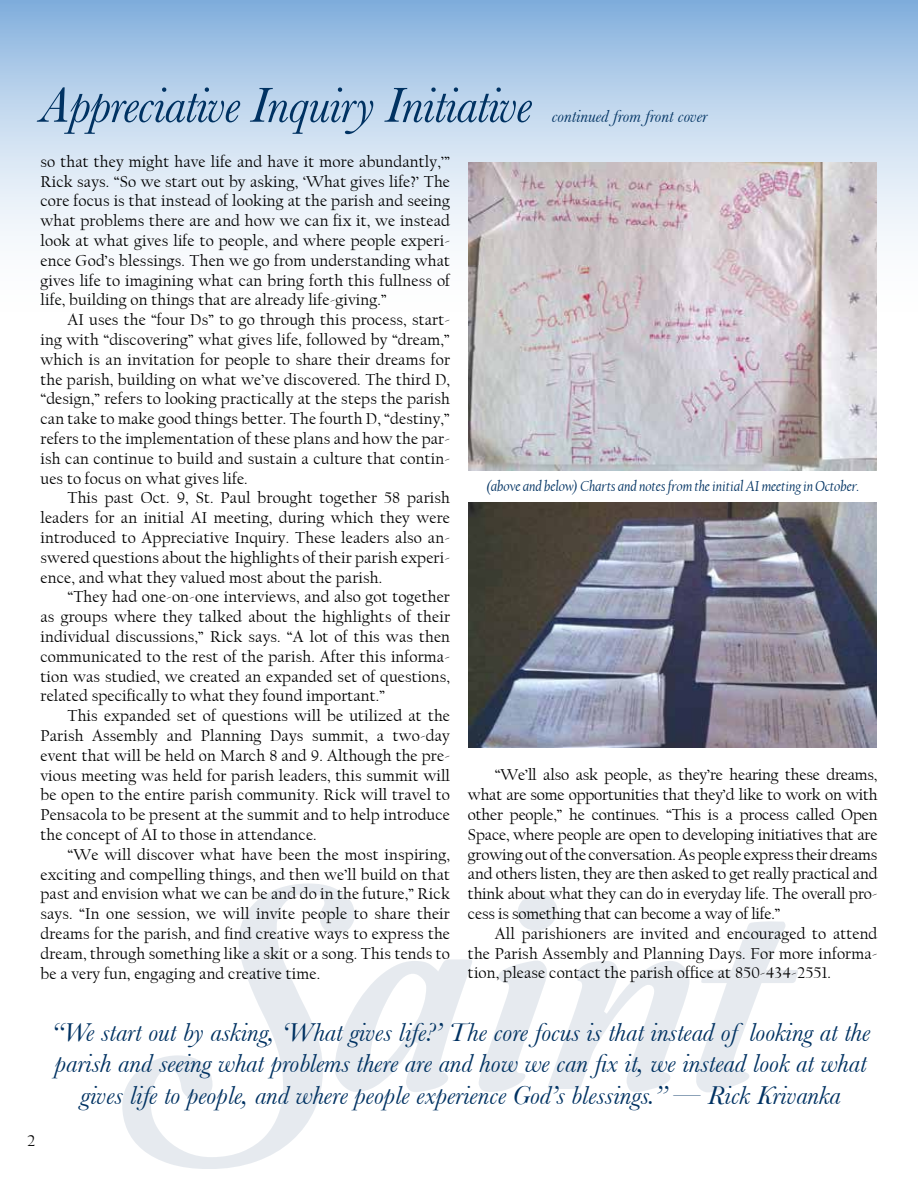
<style>
.page{position:relative;width:918px;height:1188px;background:#fff}
.page>*{position:absolute;margin:0;border:0;box-sizing:border-box;transform-origin:0 0}
.t1{font:300px "Amperzand";color:#003262}
.t2{font:italic 51px "Baskerville";letter-spacing:-.02em;color:#003262}
.t3{font:italic 27px/31.5px "Baskerville";color:#003262;text-align:center}
.t4{font:italic 18px "Baskerville";color:#003262}
.t5{font:16.5px/19.8px "Californian FB";letter-spacing:.01em;color:#000;text-align:justify}
.t6{font:italic 15px "Californian FB";letter-spacing:-.01em;color:#003262}
</style>
<div class="page">
<svg style="left:0;top:0;width:918px;height:240px;background:#bcd4ec"></svg>
<img style="left:468px;top:162px;width:409px;height:308px">
<img style="left:468px;top:503px;width:409px;height:245px">
<h2 class="t2" style="left:40px;top:75px;width:493px">Appreciative Inquiry Initiative</h2>
<p class="t4" style="left:552px;top:105px;width:157px">continued from front cover</p>
<p class="t5" style="left:40px;top:152px;width:411px">so that they might have life and have it more abundantly,’” Rick says. “So we start out by asking, ‘What gives life?’ The core focus is that instead of looking at the parish and seeing what problems there are and how we can fix it, we instead look at what gives life to people, and where people experi&shy;ence God’s blessings. Then we go from understanding what gives life to imagining what can bring forth this fullness of life, building on things that are already life-giving.”</p>
<p class="t5" style="left:40px;top:310px;width:411px;text-indent:27px">AI uses the “four Ds” to go through this process, start&shy;ing with “discovering” what gives life, followed by “dream,” which is an invitation for people to share their dreams for the parish, building on what we’ve discovered. The third D, “design,” refers to looking practically at the steps the parish can take to make good things better. The fourth D, “destiny,” refers to the implementation of these plans and how the par&shy;ish can continue to build and sustain a culture that contin&shy;ues to focus on what gives life.</p>
<p class="t5" style="left:40px;top:488px;width:411px;text-indent:27px">This past Oct. 9, St. Paul brought together 58 parish leaders for an initial AI meeting, during which they were introduced to Appreciative Inquiry. These leaders also an&shy;swered questions about the highlights of their parish experi&shy;ence, and what they valued most about the parish.</p>
<p class="t5" style="left:40px;top:587px;width:411px;text-indent:27px">“They had one-on-one interviews, and also got together as groups where they talked about the highlights of their individual discussions,” Rick says. “A lot of this was then communicated to the rest of the parish. After this informa&shy;tion was studied, we created an expanded set of questions, related specifically to what they found important.”</p>
<p class="t5" style="left:40px;top:706px;width:411px;text-indent:27px">This expanded set of questions will be utilized at the Parish Assembly and Planning Days summit, a two-day event that will be held on March 8 and 9. Although the pre&shy;vious meeting was held for parish leaders, this summit will be open to the entire parish community. Rick will travel to Pensacola to be present at the summit and to help introduce the concept of AI to those in attendance.</p>
<p class="t5" style="left:40px;top:845px;width:411px;text-indent:27px">“We will discover what have been the most inspiring, exciting and compelling things, and then we’ll build on that past and envision what we can be and do in the future,” Rick says. “In one session, we will invite people to share their dreams for the parish, and find creative ways to express the dream, through something like a skit or a song. This tends to be a very fun, engaging and creative time.</p>
<p class="t6" style="left:486px;top:478px;width:374px">(above and below) Charts and notes from the initial AI meeting in October.</p>
<p class="t5" style="left:468px;top:765px;width:411px;text-indent:27px">“We’ll also ask people, as they’re hearing these dreams, what are some opportunities that they’d like to work on with other people,” he continues. “This is a process called Open Space, where people are open to developing initiatives that are growing out of the conversation. As people express their dreams and others listen, they are then asked to get really practical and think about what they can do in everyday life. The overall pro&shy;cess is something that can become a way of life.”</p>
<p class="t5" style="left:468px;top:924px;width:411px;text-indent:27px">All parishioners are invited and encouraged to attend the Parish Assembly and Planning Days. For more informa&shy;tion, please contact the parish office at 850-434-2551.</p>
<h1 class="t1" style="left:147px;top:835px;width:626px">Saint</h1>
<p class="t3" style="left:51px;top:1016px;width:821px">“We start out by asking, ‘What gives life?’ The core focus is that instead of looking at the parish and seeing what problems there are and how we can fix it, we instead look at what gives life to people, and where people experience God’s blessings.” — Rick Krivanka</p>
<p class="t5" style="left:27px;top:1131px;width:10px">2</p>
</div>
